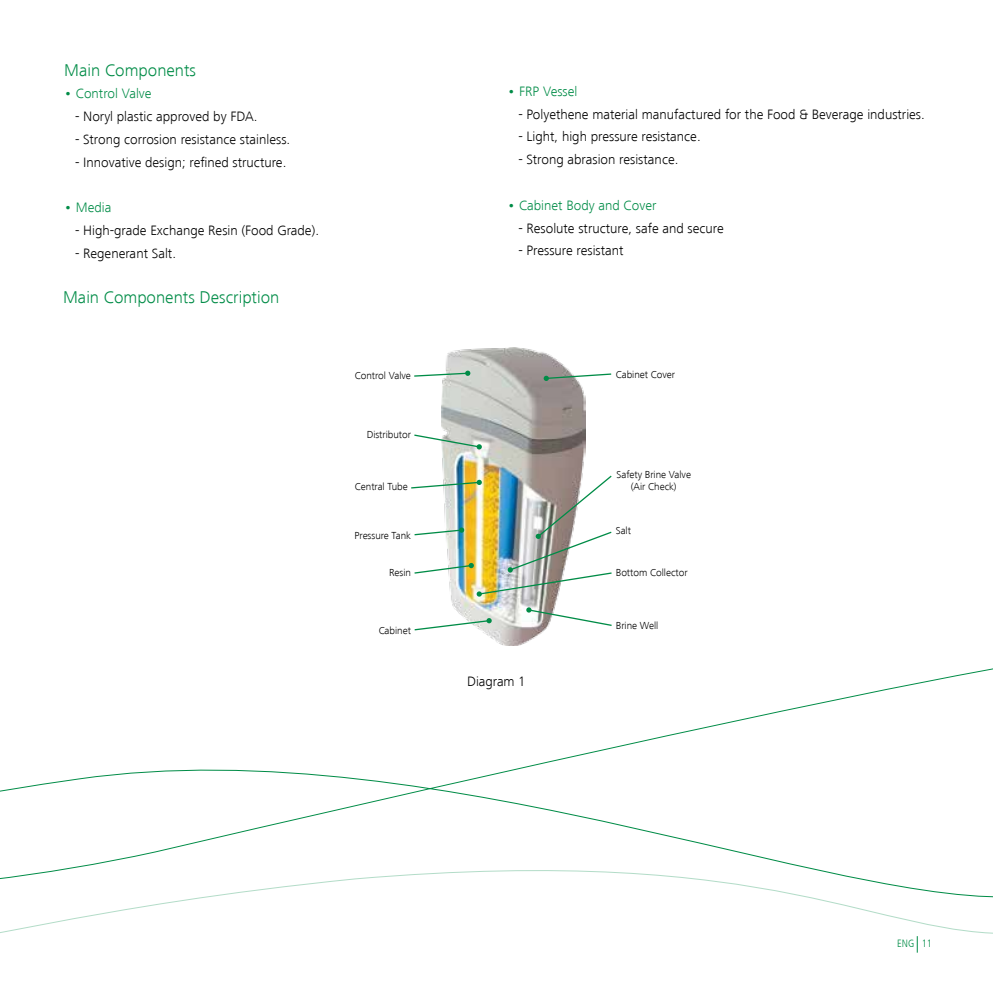
<style>
.page{position:relative;width:993px;height:993px;background:#fff}
.page>*{position:absolute;margin:0;border:0;box-sizing:border-box;transform-origin:0 0}
.t1{font:300 17.5px "Frutiger";color:#008c47}
.t2{font:300 14px "Frutiger";color:#000}
.t3{font:300 14px "Frutiger";color:#008c47}
.t4{font:300 10.5px/12.6px "Frutiger";letter-spacing:-.005em;color:#000;text-align:center}
.t5{font:300 condensed 10.5px "Frutiger LT";color:#008c47}
.s1{font-weight:500}
</style>
<div class="page">
<img style="left:441px;top:347px;width:144px;height:298px">
<svg style="left:0;top:668px;width:992px;height:285px"></svg>
<svg style="left:543px;top:372px;width:69px;height:9px"></svg>
<svg style="left:526px;top:607px;width:86px;height:19px"></svg>
<svg style="left:414px;top:618px;width:77px;height:13px"></svg>
<img style="left:411px;top:474px;width:201px;height:122px">
<svg style="left:414px;top:433px;width:67px;height:16px"></svg>
<svg style="left:414px;top:370px;width:56px;height:7px"></svg>
<p class="t1" style="left:64px;top:60px;width:133px">Main Components</p>
<p class="t3" style="left:64px;top:86px;width:89px"><span class="s1">•</span> Control Valve</p>
<p class="t2" style="left:75px;top:109px;width:184px">- Noryl plastic approved by FDA.</p>
<p class="t2" style="left:75px;top:131px;width:217px">- Strong corrosion resistance stainless.</p>
<p class="t2" style="left:75px;top:154px;width:213px">- Innovative design; refined structure.</p>
<p class="t3" style="left:64px;top:200px;width:49px"><span class="s1">•</span> Media</p>
<p class="t2" style="left:75px;top:222px;width:245px">- High-grade Exchange Resin (Food Grade).</p>
<p class="t2" style="left:75px;top:245px;width:102px">- Regenerant Salt.</p>
<p class="t1" style="left:63px;top:287px;width:218px">Main Components Description</p>
<p class="t4" style="left:354px;top:369px;width:58px">Control Valve</p>
<p class="t4" style="left:366px;top:428px;width:46px">Distributor</p>
<p class="t4" style="left:354px;top:480px;width:54px">Central Tube</p>
<p class="t4" style="left:354px;top:529px;width:58px">Pressure Tank</p>
<p class="t4" style="left:389px;top:565px;width:23px">Resin</p>
<p class="t4" style="left:378px;top:624px;width:34px">Cabinet</p>
<p class="t3" style="left:507px;top:83px;width:71px"><span class="s1">•</span> FRP Vessel</p>
<p class="t2" style="left:518px;top:106px;width:408px">- Polyethene material manufactured for the Food &amp; Beverage industries.</p>
<p class="t2" style="left:518px;top:129px;width:184px">- Light, high pressure resistance.</p>
<p class="t2" style="left:518px;top:152px;width:162px">- Strong abrasion resistance.</p>
<p class="t3" style="left:507px;top:197px;width:150px"><span class="s1">•</span> Cabinet Body and Cover</p>
<p class="t2" style="left:518px;top:220px;width:207px">- Resolute structure, safe and secure</p>
<p class="t2" style="left:518px;top:243px;width:107px">- Pressure resistant</p>
<p class="t4" style="left:615px;top:367px;width:61px">Cabinet Cover</p>
<p class="t4" style="left:616px;top:467px;width:76px">Safety Brine Valve (Air Check)</p>
<p class="t4" style="left:615px;top:524px;width:17px">Salt</p>
<p class="t4" style="left:615px;top:565px;width:73px">Bottom Collector</p>
<p class="t2" style="left:467px;top:673px;width:60px">Diagram 1</p>
<p class="t4" style="left:615px;top:618px;width:44px">Brine Well</p>
<p class="t5" style="left:896px;top:937px;width:36px">ENG 11</p>
</div>
